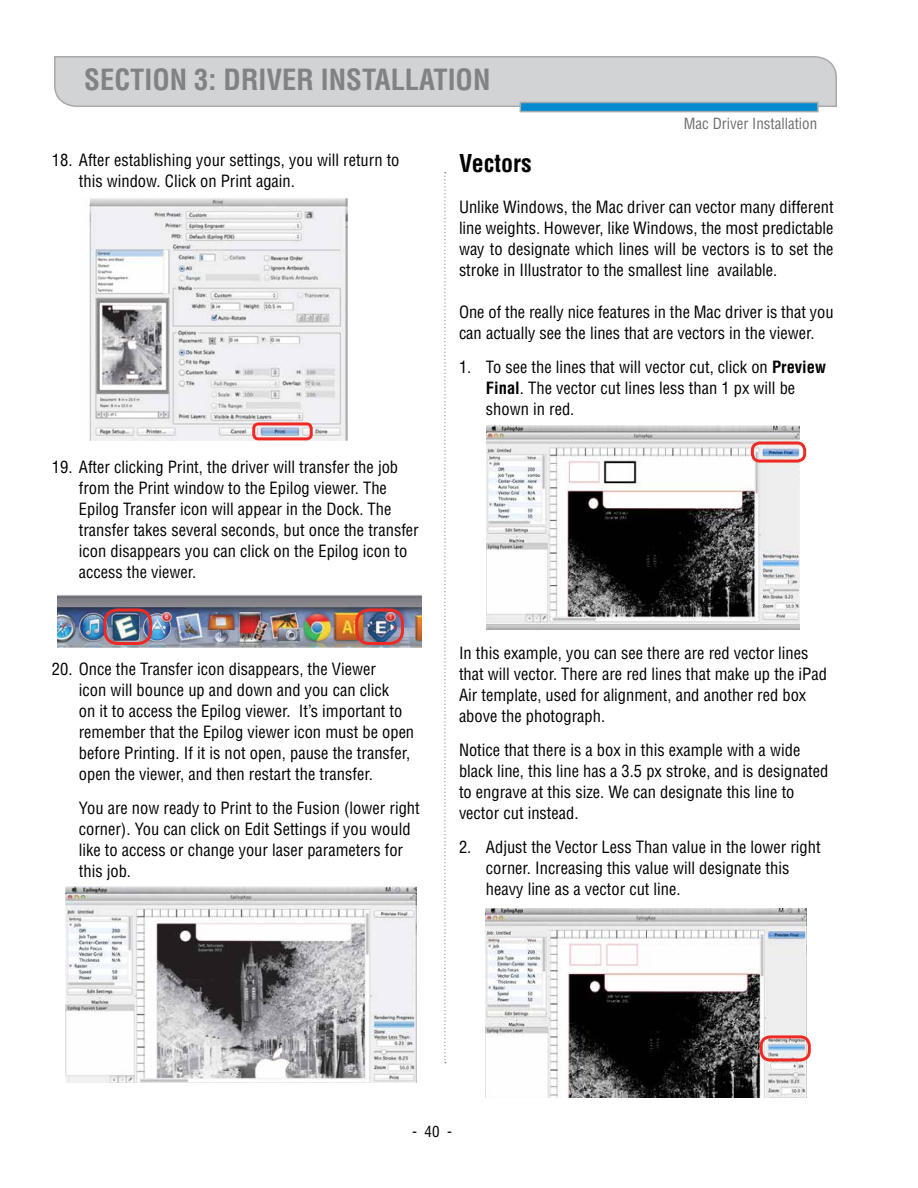
<style>
.page{position:relative;width:918px;height:1188px;background:#fff}
.page>*{position:absolute;margin:0;border:0;box-sizing:border-box;transform-origin:0 0}
.t1{font:700 condensed 28.5px "Helvetica";color:#808285}
.t2{font:700 condensed 24px "Helvetica";color:#000}
.t3{font:condensed 16.5px/21px "Helvetica";color:#000}
.t4{font:condensed 15px "Helvetica";color:#6d6e71}
.t5{font:condensed 15px "Helvetica";color:#000}
.s1{font-weight:700}
</style>
<div class="page">
<svg style="left:54px;top:56px;width:783px;height:57px;background:#c7cfd4"></svg>
<svg style="left:444px;top:172px;width:2px;height:891px"></svg>
<img style="left:89px;top:197px;width:259px;height:243px">
<div style="left:252px;top:422px;width:61px;height:18px;border:3px solid #ee2a24;border-radius:4px"></div>
<img style="left:57px;top:595px;width:364px;height:53px">
<div style="left:103px;top:608px;width:49px;height:37px;border:3px solid #ee2a24;border-radius:13px"></div>
<div style="left:355px;top:608px;width:49px;height:37px;border:3px solid #ee2a24;border-radius:13px"></div>
<img style="left:65px;top:887px;width:352px;height:196px">
<img style="left:486px;top:426px;width:313px;height:203px">
<div style="left:751px;top:442px;width:55px;height:21px;border:3px solid #ee2a24;border-radius:8px"></div>
<img style="left:486px;top:908px;width:320px;height:190px">
<div style="left:760px;top:1035px;width:51px;height:26px;border:3px solid #ee2a24;border-radius:9px"></div>
<h1 class="t1" style="left:84px;top:61px;width:31px">SECTION</h1>
<h1 class="t1" style="left:194px;top:61px;width:62px">3: DRIVER</h1>
<h1 class="t1" style="left:321px;top:61px;width:24px">INSTALLATION</h1>
<p class="t4" style="left:684px;top:114px;width:135px">Mac Driver Installation</p>
<p class="t3" style="left:79px;top:150px;width:322px;text-indent:-27px">18. After establishing your settings, you will return to this window. Click on Print again.</p>
<p class="t3" style="left:79px;top:456px;width:341px;text-indent:-27px">19. After clicking Print, the driver will transfer the job from the Print window to the Epilog viewer. The Epilog Transfer icon will appear in the Dock. The transfer takes several seconds, but once the transfer icon disappears you can click on the Epilog icon to access the viewer.</p>
<p class="t3" style="left:79px;top:658px;width:337px;text-indent:-27px">20. Once the Transfer icon disappears, the Viewer<br>icon will bounce up and down and you can click<br>on it to access the Epilog viewer. It’s important to remember that the Epilog viewer icon must be open before Printing. If it is not open, pause the transfer, open the viewer, and then restart the transfer.</p>
<p class="t3" style="left:79px;top:797px;width:342px">You are now ready to Print to the Fusion (lower right corner). You can click on Edit Settings if you would like to access or change your laser parameters for this job.</p>
<h2 class="t2" style="left:459px;top:148px;width:74px">VECTORS</h2>
<p class="t3" style="left:459px;top:197px;width:376px;text-align:justify">Unlike Windows, the Mac driver can vector many different line weights. However, like Windows, the most predictable way to designate which lines will be vectors is to set the stroke in Illustrator to the smallest line available.</p>
<p class="t3" style="left:459px;top:302px;width:376px">One of the really nice features in the Mac driver is that you can actually see the lines that are vectors in the viewer.</p>
<p class="t3" style="left:486px;top:357px;width:342px;text-indent:-27px">1. To see the lines that will vector cut, click on <span class="s1">PREVIEW<br>FINAL</span>. The vector cut lines less than 1 px will be shown in red.</p>
<p class="t3" style="left:459px;top:642px;width:370px">In this example, you can see there are red vector lines that will vector. There are red lines that make up the iPad Air template, used for alignment, and another red box above the photograph.</p>
<p class="t3" style="left:459px;top:739px;width:371px">Notice that there is a box in this example with a wide black line, this line has a 3.5 px stroke, and is designated to engrave at this size. We can designate this line to vector cut instead.</p>
<p class="t3" style="left:486px;top:836px;width:336px;text-indent:-27px">2. Adjust the Vector Less Than value in the lower right corner. Increasing this value will designate this heavy line as a vector cut line.</p>
<p class="t5" style="left:412px;top:1122px;width:41px">- 40 -</p>
</div>
